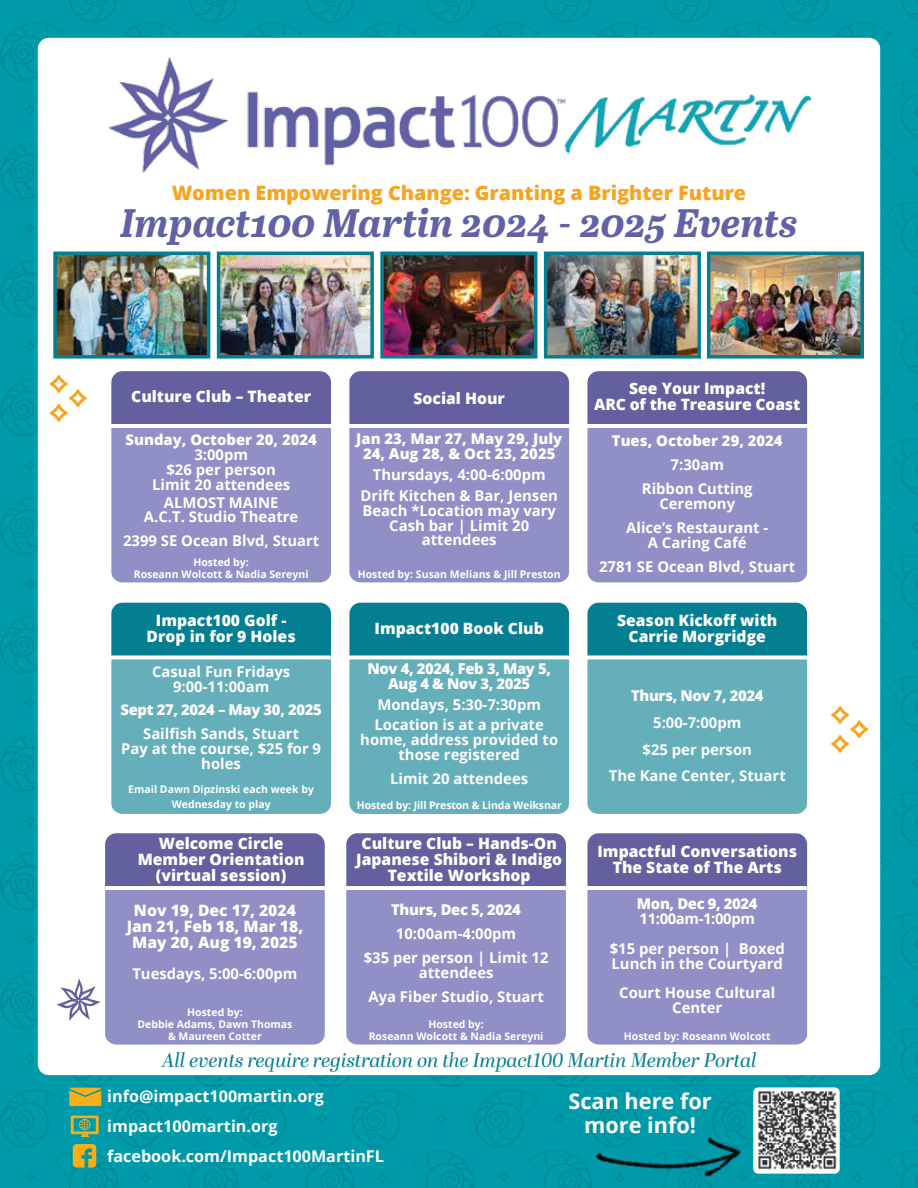
<style>
.page{position:relative;width:918px;height:1188px;background:#fff}
.page>*{position:absolute;margin:0;border:0;box-sizing:border-box;transform-origin:0 0}
.t1{font:italic 700 39.6px "Abril Text";color:#6161a7}
.t2{font:700 21.75px "Open Sans";color:#fff}
.t3{font:italic 19.8px "Abril Display";color:#047e91}
.t4{font:800 19.8px "Open Sans";color:#faa31d}
.t5{font:700 16.2px "Open Sans";color:#fff}
.t6{font:800 15.75px/16px "Open Sans";color:#fff;text-align:center}
.t7{font:700 14.85px/14.9px "Open Sans";color:#fff;text-align:center}
.t8{font:800 14.85px/14.9px "Open Sans";letter-spacing:-.025em;color:#fff;text-align:center}
.t9{font:800 14.85px/14.9px "Open Sans";color:#fff;text-align:center}
.t10{font:700 10.5px/12px "Open Sans";color:#fff;text-align:center}
</style>
<div class="page">
<img style="left:0;top:0;width:918px;height:1188px">
<img style="left:584px;top:1129px;width:164px;height:59px">
<img style="left:753px;top:1087px;width:87px;height:87px">
<svg style="left:70px;top:1115px;width:29px;height:22px"></svg>
<svg style="left:73px;top:1144px;width:23px;height:24px"></svg>
<svg style="left:69px;top:1088px;width:32px;height:18px"></svg>
<img style="left:108px;top:55px;width:702px;height:120px">
<svg style="left:111px;top:371px;width:220px;height:211px;background:#8988be"></svg>
<svg style="left:349px;top:371px;width:220px;height:211px;background:#8a88be"></svg>
<svg style="left:587px;top:371px;width:220px;height:211px;background:#8a89be"></svg>
<svg style="left:587px;top:833px;width:220px;height:212px;background:#8a89bf"></svg>
<svg style="left:346px;top:833px;width:220px;height:212px;background:#8988be"></svg>
<svg style="left:111px;top:603px;width:220px;height:211px;background:#52a6b2"></svg>
<svg style="left:349px;top:603px;width:220px;height:211px;background:#53a6b2"></svg>
<svg style="left:587px;top:603px;width:220px;height:211px;background:#53a6b3"></svg>
<svg style="left:56px;top:833px;width:269px;height:212px"></svg>
<svg style="left:50px;top:375px;width:37px;height:47px"></svg>
<svg style="left:831px;top:706px;width:37px;height:47px"></svg>
<img style="left:53px;top:252px;width:157px;height:107px">
<img style="left:217px;top:252px;width:157px;height:107px">
<img style="left:380px;top:252px;width:157px;height:107px">
<img style="left:544px;top:252px;width:157px;height:107px">
<img style="left:707px;top:252px;width:157px;height:107px">
<h3 class="t4" style="left:172px;top:178px;width:576px">Women Empowering Change: Granting a Brighter Future</h3>
<h1 class="t1" style="left:120px;top:195px;width:679px">Impact100 Martin 2024 - 2025 Events</h1>
<p class="t6" style="left:131px;top:387px;width:182px">Culture Club – Theater</p>
<p class="t9" style="left:126px;top:431px;width:193px">Sunday, October 20, 2024</p>
<p class="t7" style="left:152px;top:447px;width:140px">3:00pm<br>$26 per person<br>Limit 20 attendees</p>
<p class="t7" style="left:144px;top:494px;width:156px">ALMOST MAINE<br>A.C.T. Studio Theatre</p>
<p class="t7" style="left:123px;top:533px;width:198px">2399 SE Ocean Blvd, Stuart</p>
<p class="t10" style="left:134px;top:556px;width:176px">Hosted by:<br>Roseann Wolcott &amp; Nadia Sereyni</p>
<p class="t6" style="left:147px;top:611px;width:151px">Impact100 Golf -<br>Drop in for 9 Holes</p>
<p class="t7" style="left:152px;top:663px;width:140px">Casual Fun Fridays<br>9:00-11:00am</p>
<p class="t8" style="left:121px;top:702px;width:203px">Sept 27, 2024 – May 30, 2025</p>
<p class="t7" style="left:121px;top:726px;width:201px">Sailfish Sands, Stuart<br>Pay at the course, $25 for 9 holes</p>
<p class="t10" style="left:128px;top:781px;width:187px;line-height:14.9px">Email Dawn Dipzinski each week by<br>Wednesday to play</p>
<p class="t6" style="left:138px;top:834px;width:168px">Welcome Circle<br>Member Orientation (virtual session)</p>
<p class="t6" style="left:127px;top:901px;width:178px">Nov 19, Dec 17, 2024<br>Jan 21, Feb 18, Mar 18,<br>May 20, Aug 19, 2025</p>
<p class="t7" style="left:132px;top:965px;width:167px">Tuesdays, 5:00-6:00pm</p>
<p class="t10" style="left:137px;top:1006px;width:157px">Hosted by:<br>Debbie Adams, Dawn Thomas &amp; Maureen Cotter</p>
<p class="t6" style="left:414px;top:389px;width:93px">Social Hour</p>
<p class="t6" style="left:594px;top:380px;width:208px">See Your Impact!<br>ARC of the Treasure Coast</p>
<p class="t9" style="left:612px;top:433px;width:172px">Tues, October 29, 2024</p>
<p class="t7" style="left:642px;top:453px;width:112px;line-height:23.9px">7:30am<br>Ribbon Cutting</p>
<p class="t7" style="left:626px;top:491px;width:144px;line-height:23.9px">Ceremony<br>Alice’s Restaurant -</p>
<p class="t7" style="left:599px;top:530px;width:198px;line-height:23.9px">A Caring Café<br>2781 SE Ocean Blvd, Stuart</p>
<p class="t9" style="left:356px;top:431px;width:208px">Jan 23, Mar 27, May 29, July<br>24, Aug 28, &amp; Oct 23, 2025</p>
<p class="t7" style="left:361px;top:464px;width:199px;line-height:20.9px">Thursdays, 4:00-6:00pm<br>Drift Kitchen &amp; Bar, Jensen</p>
<p class="t7" style="left:362px;top:502px;width:195px">Beach *Location may vary<br>Cash bar | Limit 20 attendees</p>
<p class="t10" style="left:358px;top:568px;width:204px">Hosted by: Susan Melians &amp; Jill Preston</p>
<p class="t6" style="left:375px;top:620px;width:171px">Impact100 Book Club</p>
<p class="t8" style="left:367px;top:660px;width:185px">Nov 4, 2024, Feb 3, May 5,<br>Aug 4 &amp; Nov 3, 2025</p>
<p class="t7" style="left:375px;top:693px;width:171px;line-height:20.9px;text-align:left">Mondays, 5:30-7:30pm<br>Location is at a private</p>
<p class="t7" style="left:360px;top:732px;width:199px">home, address provided to those registered</p>
<p class="t7" style="left:390px;top:771px;width:140px">Limit 20 attendees</p>
<p class="t10" style="left:357px;top:799px;width:207px">Hosted by: Jill Preston &amp; Linda Weiksnar</p>
<p class="t6" style="left:356px;top:834px;width:208px">Culture Club – Hands-On<br>Japanese Shibori &amp; Indigo<br>Textile Workshop</p>
<p class="t8" style="left:391px;top:901px;width:131px">Thurs, Dec 5, 2024</p>
<p class="t7" style="left:364px;top:921px;width:186px;line-height:23.9px">10:00am-4:00pm<br>$35 per person | Limit 12</p>
<p class="t7" style="left:368px;top:960px;width:177px;line-height:23.9px">attendees<br>Aya Fiber Studio, Stuart</p>
<p class="t10" style="left:369px;top:1018px;width:176px">Hosted by:<br>Roseann Wolcott &amp; Nadia Sereyni</p>
<p class="t6" style="left:617px;top:611px;width:162px">Season Kickoff with<br>Carrie Morgridge</p>
<p class="t8" style="left:631px;top:688px;width:134px">Thurs, Nov 7, 2024</p>
<p class="t7" style="left:609px;top:709px;width:179px;line-height:26.7px">5:00-7:00pm<br>$25 per person<br>The Kane Center, Stuart</p>
<p class="t6" style="left:598px;top:842px;width:201px">Impactful Conversations<br>The State of The Arts</p>
<p class="t8" style="left:637px;top:896px;width:122px">Mon, Dec 9, 2024</p>
<p class="t7" style="left:610px;top:903px;width:177px;line-height:29.7px">11:00am-1:00pm<br>$15 per person | Boxed</p>
<p class="t7" style="left:612px;top:948px;width:173px;line-height:29.7px">Lunch in the Courtyard<br>Court House Cultural</p>
<p class="t7" style="left:672px;top:1000px;width:52px">Center</p>
<p class="t10" style="left:624px;top:1030px;width:148px">Hosted by: Roseann Wolcott</p>
<h3 class="t3" style="left:163px;top:1046px;width:596px">All events require registration on the Impact100 Martin Member Portal</h3>
<p class="t5" style="left:107px;top:1085px;width:218px">info@impact100martin.org</p>
<h2 class="t2" style="left:569px;top:1086px;width:145px">Scan here for</h2>
<p class="t5" style="left:107px;top:1115px;width:172px">impact100martin.org</p>
<h2 class="t2" style="left:584px;top:1110px;width:113px">more info!</h2>
<p class="t5" style="left:107px;top:1145px;width:278px">facebook.com/Impact100MartinFL</p>
</div>
